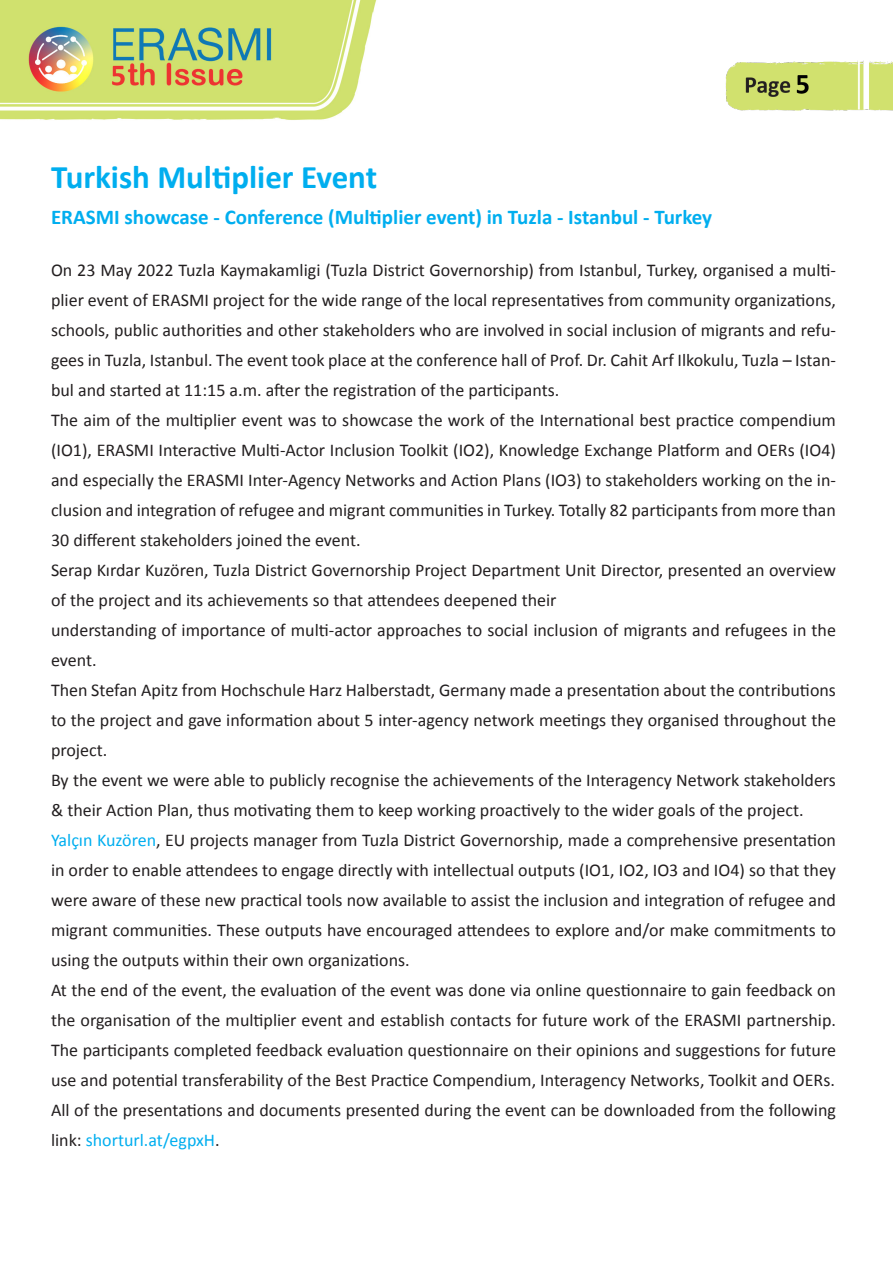
<style>
.page{position:relative;width:893px;height:1263px;background:#fff}
.page>*{position:absolute;margin:0;border:0;box-sizing:border-box;transform-origin:0 0}
.t1{font:700 33px "Calibri";color:#00aeef}
.t2{font:700 21px "Calibri";color:#00aeef}
.t3{font:18px/30px "Calibri";color:#231f20}
.s1{color:#00aeef}
</style>
<div class="page">
<img style="left:0;top:0;width:377px;height:120px">
<img style="left:725px;top:60px;width:168px;height:51px">
<h1 class="t1" style="left:51px;top:157px;width:328px">Turkish Multiplier Event</h1>
<p class="t2" style="left:51px;top:204px;width:663px">ERASMI showcase - Conference (Multiplier event) in Tuzla - Istanbul - Turkey</p>
<p class="t3" style="left:51px;top:254px;width:786px">On 23 May 2022 Tuzla Kaymakamligi (Tuzla District Governorship) from Istanbul, Turkey, organised a multi&shy;plier event of ERASMI project for the wide range of the local representatives from community organizations, schools, public authorities and other stakeholders who are involved in social inclusion of migrants and refu&shy;gees in Tuzla, Istanbul. The event took place at the conference hall of Prof. Dr. Cahit Arf Ilkokulu, Tuzla – Istan&shy;bul and started at 11:15 a.m. after the registration of the participants.<br>The aim of the multiplier event was to showcase the work of the International best practice compendium (IO1), ERASMI Interactive Multi-Actor Inclusion Toolkit (IO2), Knowledge Exchange Platform and OERs (IO4) and especially the ERASMI Inter-Agency Networks and Action Plans (IO3) to stakeholders working on the in&shy;clusion and integration of refugee and migrant communities in Turkey. Totally 82 participants from more than 30 different stakeholders joined the event.<br>Serap Kırdar Kuzören, Tuzla District Governorship Project Department Unit Director, presented an overview of the project and its achievements so that attendees deepened their<br>understanding of importance of multi-actor approaches to social inclusion of migrants and refugees in the event.<br>Then Stefan Apitz from Hochschule Harz Halberstadt, Germany made a presentation about the contributions to the project and gave information about 5 inter-agency network meetings they organised throughout the project.<br>By the event we were able to publicly recognise the achievements of the Interagency Network stakeholders &amp; their Action Plan, thus motivating them to keep working proactively to the wider goals of the project.<br><span class="s1">Yalçın Kuzören</span>, EU projects manager from Tuzla District Governorship, made a comprehensive presentation in order to enable attendees to engage directly with intellectual outputs (IO1, IO2, IO3 and IO4) so that they were aware of these new practical tools now available to assist the inclusion and integration of refugee and migrant communities. These outputs have encouraged attendees to explore and/or make commitments to using the outputs within their own organizations.<br>At the end of the event, the evaluation of the event was done via online questionnaire to gain feedback on the organisation of the multiplier event and establish contacts for future work of the ERASMI partnership.<br>The participants completed feedback evaluation questionnaire on their opinions and suggestions for future use and potential transferability of the Best Practice Compendium, Interagency Networks, Toolkit and OERs.<br>All of the presentations and documents presented during the event can be downloaded from the following link: <span class="s1">shorturl.at/egpxH</span>.</p>
</div>
